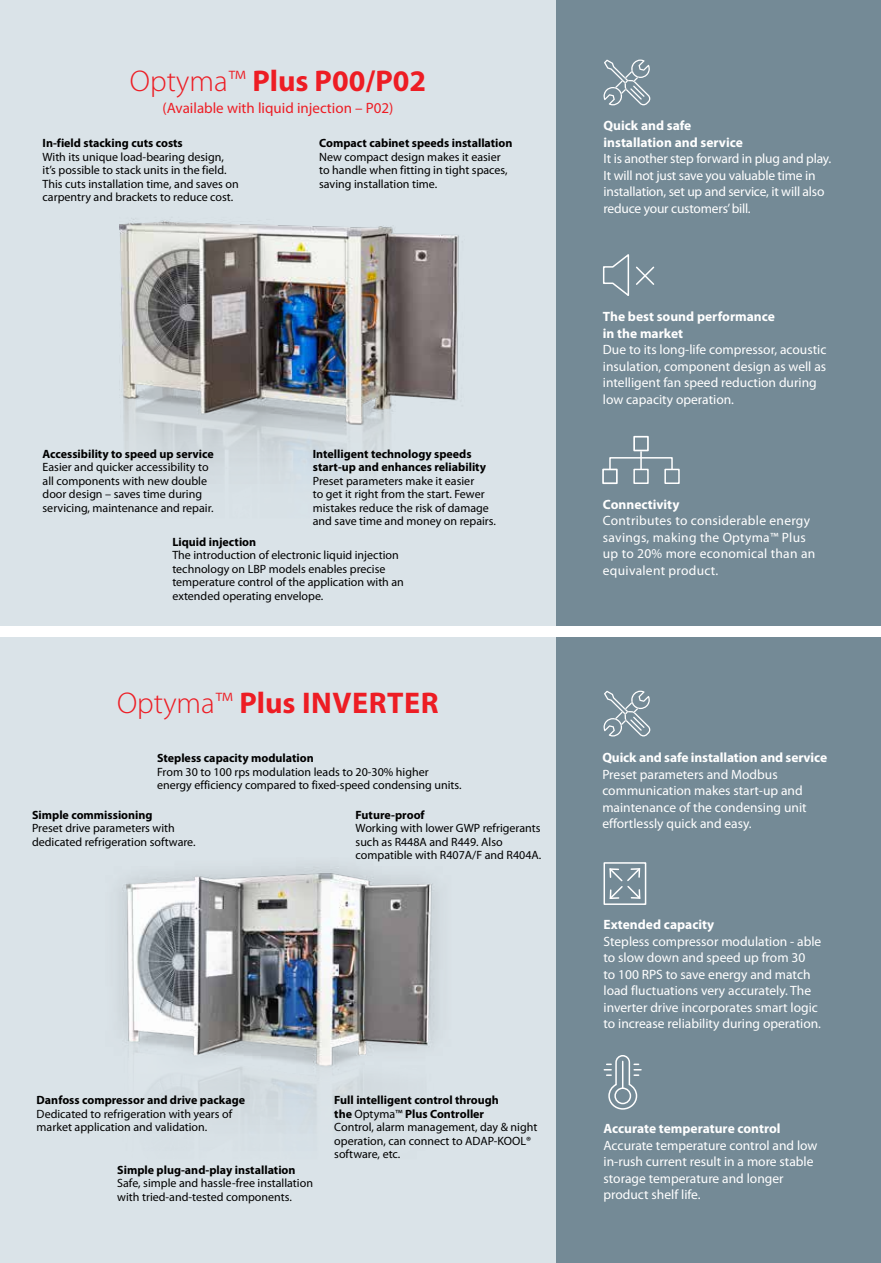
<style>
.page{position:relative;width:881px;height:1263px;background:#fff}
.page>*{position:absolute;margin:0;border:0;box-sizing:border-box;transform-origin:0 0}
.t1{font:700 30px "Myriad Pro";letter-spacing:.02em;color:#ed1d24}
.t2{font:700 30px "Myriad Pro";color:#ed1d24}
.t3{font:15px "Myriad Pro";color:#ed1d24}
.t4{font:13.5px/16.5px "Myriad Pro";color:#fff}
.t5{font:700 13.5px/16.5px "Myriad Pro";color:#fff}
.t6{font:13.5px/16.5px "Myriad Pro";letter-spacing:.02em;color:#fff}
.t7{font:12px/13.5px "Myriad Pro";color:#000}
.t8{font:700 12px/13.5px "Myriad Pro";color:#000}
.s1{font-weight:300}
.s2{font-weight:700}
</style>
<div class="page">
<div style="left:0;top:0;width:564px;height:625px;background:#dae3e8"></div>
<div style="left:556px;top:0;width:324px;height:625px;background:#748a96"></div>
<div style="left:0;top:638px;width:564px;height:625px;background:#dae3e8"></div>
<div style="left:556px;top:638px;width:324px;height:625px;background:#748a96"></div>
<img style="left:119px;top:219px;width:340px;height:248px">
<img style="left:120px;top:866px;width:318px;height:248px">
<svg style="left:603px;top:60px;width:47px;height:45px"></svg>
<svg style="left:603px;top:691px;width:47px;height:45px"></svg>
<svg style="left:603px;top:254px;width:52px;height:42px"></svg>
<div style="left:603px;top:862px;width:43px;height:43px;border:2px solid #fff"></div>
<svg style="left:609px;top:868px;width:32px;height:31px"></svg>
<svg style="left:604px;top:1055px;width:36px;height:55px"></svg>
<div style="left:602px;top:469px;width:15px;height:15px;border:2px solid #fff"></div>
<svg style="left:664px;top:468px;width:16px;height:16px"></svg>
<div style="left:633px;top:436px;width:15px;height:15px;border:2px solid #fff"></div>
<svg style="left:633px;top:451px;width:16px;height:33px"></svg>
<div style="left:609px;top:457px;width:63px;height:13px;border:2px solid #fff"></div>
<h1 class="t2" style="left:130px;top:61px;width:297px"><span class="s1">Optyma™</span> Plus P00/P02</h1>
<p class="t3" style="left:162px;top:99px;width:232px">(Available with liquid injection – P02)</p>
<p class="t8" style="left:43px;top:136px;width:142px">In-field stacking cuts costs</p>
<p class="t7" style="left:43px;top:150px;width:197px">With its unique load-bearing design, it’s possible to stack units in the field.<br>This cuts installation time, and saves on carpentry and brackets to reduce cost.</p>
<p class="t8" style="left:319px;top:136px;width:195px">Compact cabinet speeds installation</p>
<p class="t7" style="left:319px;top:150px;width:190px">New compact design makes it easier to handle when fitting in tight spaces, saving installation time.</p>
<p class="t8" style="left:43px;top:446px;width:173px">Accessibility to speed up service</p>
<p class="t7" style="left:43px;top:460px;width:172px">Easier and quicker accessibility to all components with new double door design – saves time during servicing, maintenance and repair.</p>
<p class="t8" style="left:172px;top:534px;width:85px">Liquid injection</p>
<p class="t7" style="left:172px;top:548px;width:233px">The introduction of electronic liquid injection technology on LBP models enables precise temperature control of the application with an extended operating envelope.</p>
<p class="t8" style="left:313px;top:446px;width:175px">Intelligent technology speeds start-up and enhances reliability</p>
<p class="t7" style="left:313px;top:474px;width:185px">Preset parameters make it easier<br>to get it right from the start. Fewer mistakes reduce the risk of damage and save time and money on repairs.</p>
<h1 class="t1" style="left:117px;top:683px;width:323px"><span class="s1">Optyma™</span> Plus INVERTER</h1>
<p class="t8" style="left:157px;top:751px;width:158px">Stepless capacity modulation</p>
<p class="t7" style="left:157px;top:765px;width:306px">From 30 to 100 rps modulation leads to 20-30% higher energy efficiency compared to fixed-speed condensing units.</p>
<p class="t8" style="left:32px;top:807px;width:122px">Simple commissioning</p>
<p class="t7" style="left:32px;top:821px;width:165px">Preset drive parameters with dedicated refrigeration software.</p>
<p class="t8" style="left:355px;top:807px;width:71px">Future-proof</p>
<p class="t7" style="left:355px;top:821px;width:187px">Working with lower GWP refrigerants such as R448A and R449. Also compatible with R407A/F and R404A.</p>
<p class="t8" style="left:37px;top:1093px;width:210px">Danfoss compressor and drive package</p>
<p class="t7" style="left:37px;top:1106px;width:197px">Dedicated to refrigeration with years of market application and validation.</p>
<p class="t8" style="left:117px;top:1162px;width:180px">Simple plug-and-play installation</p>
<p class="t7" style="left:117px;top:1176px;width:197px">Safe, simple and hassle-free installation with tried-and-tested components.</p>
<p class="t7" style="left:334px;top:1093px;width:204px"><span class="s2">Full intelligent control through<br>the</span> Optyma™ <span class="s2">Plus Controller<br></span>Control, alarm management, day &amp; night operation, can connect to ADAP-KOOL® software, etc.</p>
<p class="t5" style="left:603px;top:117px;width:141px">Quick and safe installation and service</p>
<p class="t4" style="left:603px;top:150px;width:229px">It is another step forward in plug and play.<br>It will not just save you valuable time in installation, set up and service, it will also reduce your customers’ bill.</p>
<p class="t5" style="left:602px;top:308px;width:173px">The best sound performance in the market</p>
<p class="t4" style="left:602px;top:341px;width:225px">Due to its long-life compressor, acoustic insulation, component design as well as intelligent fan speed reduction during low capacity operation.</p>
<p class="t5" style="left:602px;top:495px;width:78px">Connectivity</p>
<p class="t6" style="left:602px;top:512px;width:214px">Contributes to considerable energy savings, making the Optyma™ Plus up to 20% more economical than an equivalent product.</p>
<p class="t5" style="left:602px;top:749px;width:226px">Quick and safe installation and service</p>
<p class="t4" style="left:602px;top:766px;width:206px">Preset parameters and Modbus communication makes start-up and maintenance of the condensing unit effortlessly quick and easy.</p>
<p class="t5" style="left:603px;top:916px;width:112px">Extended capacity</p>
<p class="t4" style="left:603px;top:933px;width:219px">Stepless compressor modulation - able to slow down and speed up from 30<br>to 100 RPS to save energy and match load fluctuations very accurately. The inverter drive incorporates smart logic to increase reliability during operation.</p>
<p class="t5" style="left:603px;top:1120px;width:178px">Accurate temperature control</p>
<p class="t4" style="left:603px;top:1137px;width:215px">Accurate temperature control and low in-rush current result in a more stable storage temperature and longer product shelf life.</p>
</div>
